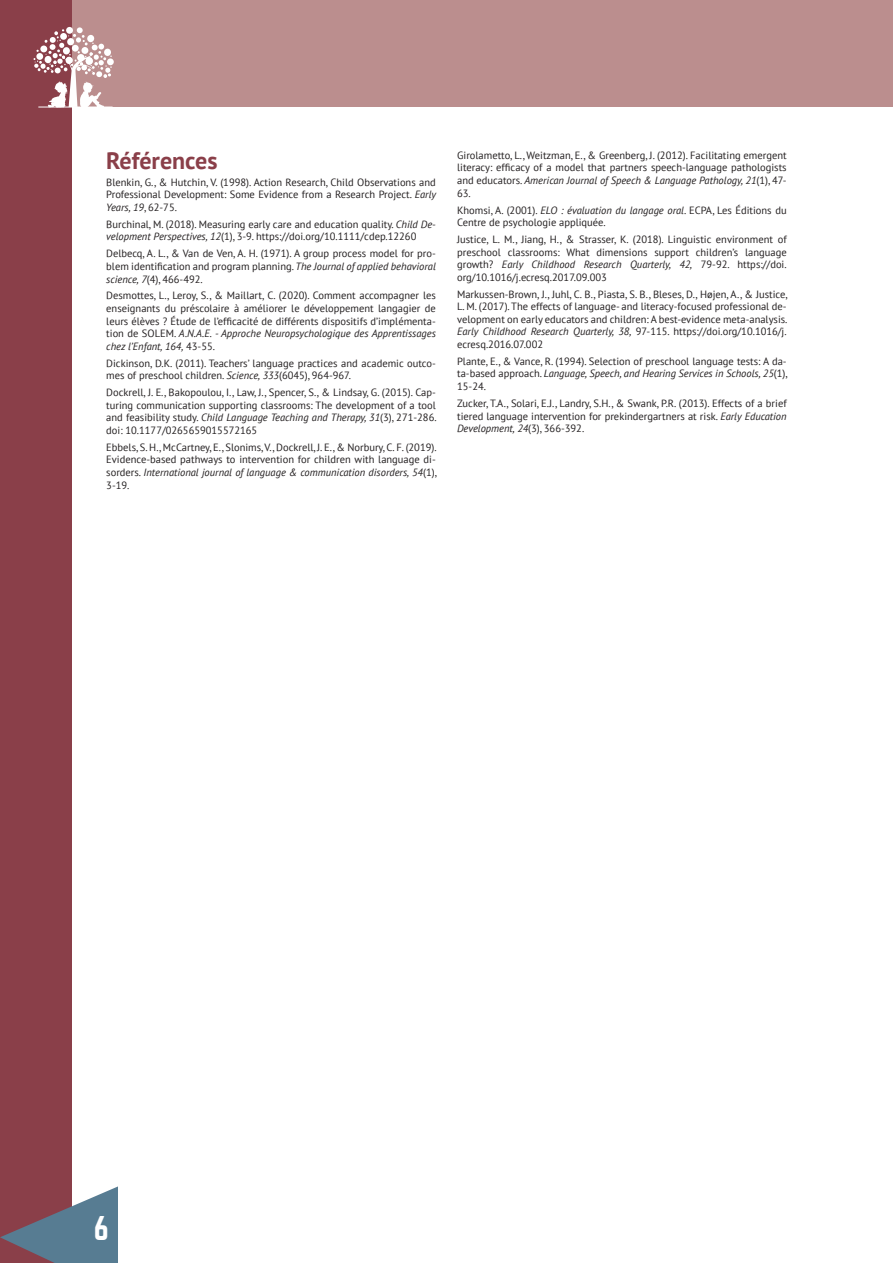
<style>
.page{position:relative;width:893px;height:1263px;background:#fff}
.page>*{position:absolute;margin:0;border:0;box-sizing:border-box;transform-origin:0 0}
.t1{font:30px "Norwester";color:#fff}
.t2{font:700 24px "PT Sans";color:#8a3f49}
.t3{font:10.5px/12.6px "PT Sans";color:#231f20;text-align:justify}
.s1{font-style:italic}
</style>
<div class="page">
<div style="left:4px;top:0;width:889px;height:106px;background:#bb8e8e"></div>
<div style="left:0;top:0;width:72px;height:1263px;background:#8a3f49"></div>
<svg style="left:34px;top:27px;width:78px;height:81px"></svg>
<svg style="left:0;top:1186px;width:118px;height:77px"></svg>
<h2 class="t2" style="left:106px;top:145px;width:113px">Références</h2>
<p class="t3" style="left:106px;top:176px;width:331px">Blenkin, G., &amp; Hutchin, V. (1998). Action Research, Child Observations and Professional Development: Some Evidence from a Research Project. <span class="s1">Early Years, 19</span>, 62-75.</p>
<p class="t3" style="left:106px;top:218px;width:331px">Burchinal, M. (2018). Measuring early care and education quality. <span class="s1">Child De&shy;velopment Perspectives, 12</span>(1), 3-9. https://doi.org/10.1111/cdep.12260</p>
<p class="t3" style="left:106px;top:247px;width:331px">Delbecq, A. L., &amp; Van de Ven, A. H. (1971). A group process model for pro&shy;blem identification and program planning. <span class="s1">The Journal of applied behavioral science, 7</span>(4), 466-492.</p>
<p class="t3" style="left:106px;top:289px;width:331px">Desmottes, L., Leroy, S., &amp; Maillart, C. (2020). Comment accompagner les enseignants du préscolaire à améliorer le développement langagier de leurs élèves ? Étude de l’efficacité de différents dispositifs d’implémenta&shy;tion de SOLEM. <span class="s1">A.N.A.E. - Approche Neuropsychologique des Apprentissages chez l’Enfant, 164,</span> 43-55.</p>
<p class="t3" style="left:106px;top:356px;width:331px">Dickinson, D.K. (2011). Teachers’ language practices and academic outco&shy;mes of preschool children. <span class="s1">Science, 333</span>(6045), 964-967.</p>
<p class="t3" style="left:106px;top:386px;width:332px">Dockrell, J. E., Bakopoulou, I., Law, J., Spencer, S., &amp; Lindsay, G. (2015). Cap&shy;turing communication supporting classrooms: The development of a tool and feasibility study. <span class="s1">Child Language Teaching and Therapy, 31</span>(3), 271-286. doi: 10.1177/0265659015572165</p>
<p class="t3" style="left:106px;top:440px;width:332px">Ebbels, S. H., McCartney, E., Slonims, V., Dockrell, J. E., &amp; Norbury, C. F. (2019).<br>Evidence-based pathways to intervention for children with language di&shy;sorders. <span class="s1">International journal of language &amp; communication disorders, 54</span>(1), 3-19.</p>
<p class="t3" style="left:457px;top:149px;width:331px">Girolametto, L., Weitzman, E., &amp; Greenberg, J. (2012). Facilitating emergent literacy: efficacy of a model that partners speech-language pathologists and educators. <span class="s1">American Journal of Speech &amp; Language Pathology, 21</span>(1), 47- 63.</p>
<p class="t3" style="left:457px;top:203px;width:331px">Khomsi, A. (2001). <span class="s1">ELO : évaluation du langage oral</span>. ECPA, Les Éditions du<br>Centre de psychologie appliquée.</p>
<p class="t3" style="left:457px;top:233px;width:331px">Justice, L. M., Jiang, H., &amp; Strasser, K. (2018). Linguistic environment of preschool classrooms: What dimensions support children’s language growth? <span class="s1">Early Childhood Research Quarterly, 42,</span> 79-92. https://doi. org/10.1016/j.ecresq.2017.09.003</p>
<p class="t3" style="left:457px;top:287px;width:332px">Markussen-Brown, J., Juhl, C. B., Piasta, S. B., Bleses, D., Højen, A., &amp; Justice, L. M. (2017). The effects of language- and literacy-focused professional de&shy;velopment on early educators and children: A best-evidence meta-analysis.<br><span class="s1">Early Childhood Research Quarterly, 38,</span> 97-115. https://doi.org/10.1016/j. ecresq.2016.07.002</p>
<p class="t3" style="left:457px;top:355px;width:332px">Plante, E., &amp; Vance, R. (1994). Selection of preschool language tests: A da&shy;ta-based approach. <span class="s1">Language, Speech, and Hearing Services in Schools, 25</span>(1), 15-24.</p>
<p class="t3" style="left:457px;top:397px;width:331px">Zucker, T.A., Solari, E.J., Landry, S.H., &amp; Swank, P.R. (2013). Effects of a brief tiered language intervention for prekindergartners at risk. <span class="s1">Early Education Development, 24</span>(3), 366-392.</p>
<h1 class="t1" style="left:94px;top:1214px;width:16px">6</h1>
</div>
